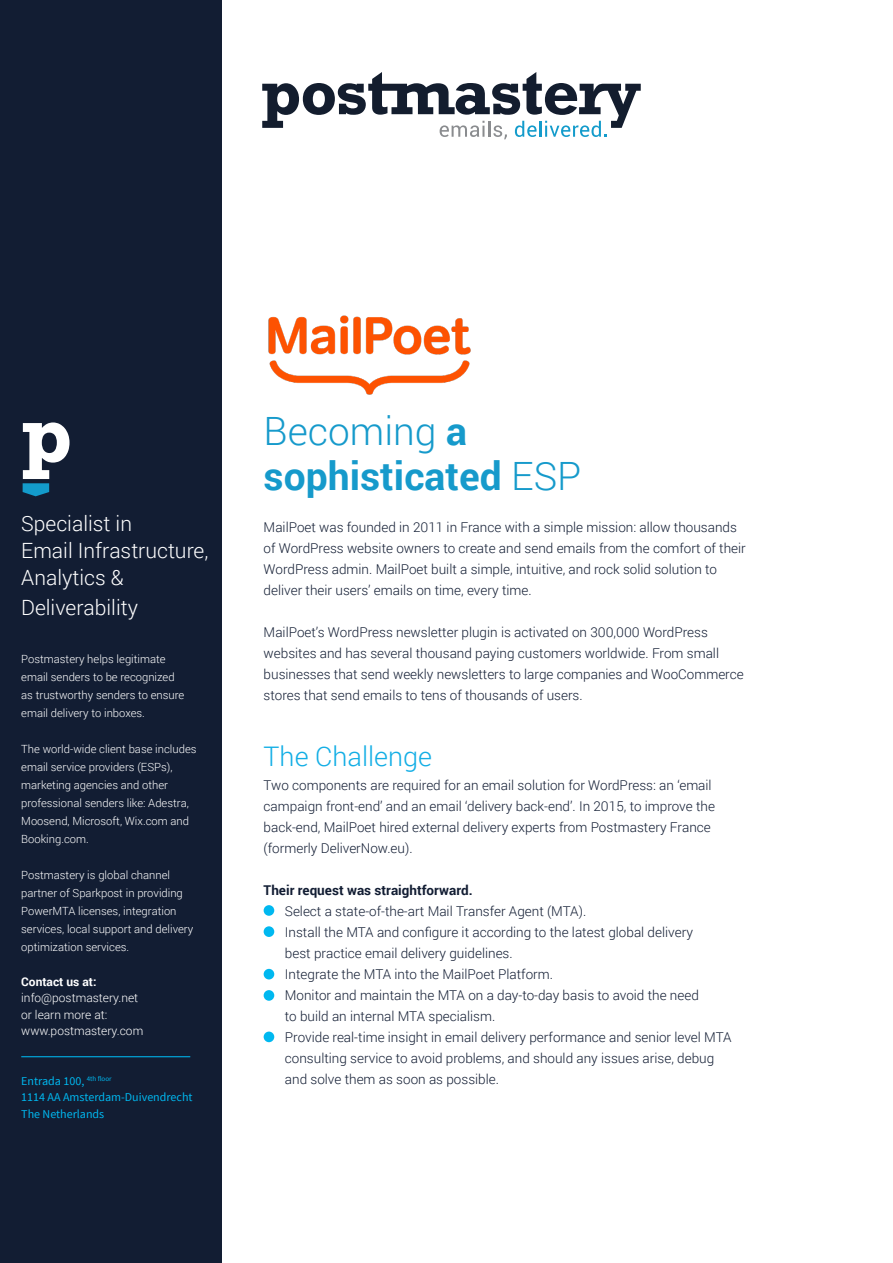
<style>
.page{position:relative;width:893px;height:1263px;background:#fff}
.page>*{position:absolute;margin:0;border:0;box-sizing:border-box;transform-origin:0 0}
.t1{font:700 39px/45px "Roboto";color:#169acb}
.t2{font:300 27px "Roboto";color:#13aee5}
.t3{font:300 21px "Roboto";color:#fff}
.t4{font:300 13.5px/21px "Roboto";color:#121d33}
.t5{font:700 13.5px "Roboto";color:#121d33}
.t6{font:300 12px/16.5px "Roboto";color:#fff}
.t7{font:12px/16.5px "Source Sans Pro";color:#00b8f0}
.t8{font:300 11.25px/18px "Roboto";color:#fff}
.s1{font-weight:700}
.s2{font-weight:300}
</style>
<div class="page">
<svg style="left:262px;top:72px;width:379px;height:67px"></svg>
<div style="left:264px;top:905px;width:10px;height:11px;background:#00b8f0;border-radius:50%"></div>
<div style="left:264px;top:926px;width:10px;height:11px;background:#00b8f0;border-radius:50%"></div>
<div style="left:264px;top:969px;width:10px;height:10px;background:#00b8f0;border-radius:50%"></div>
<div style="left:264px;top:990px;width:10px;height:11px;background:#00b8f0;border-radius:50%"></div>
<div style="left:264px;top:1031px;width:10px;height:11px;background:#00b8f0;border-radius:50%"></div>
<img style="left:268px;top:315px;width:203px;height:80px">
<div style="left:0;top:0;width:221px;height:1263px;background:#121d33"></div>
<hr style="left:21px;top:1056px;width:169px;height:1px;background:#00b8f0">
<svg style="left:23px;top:422px;width:47px;height:74px"></svg>
<p class="t3" style="left:21px;top:509px;width:112px">Specialist in</p>
<p class="t3" style="left:21px;top:536px;width:189px">Email Infrastructure,</p>
<p class="t3" style="left:21px;top:563px;width:104px">Analytics &amp;</p>
<p class="t3" style="left:21px;top:593px;width:118px">Deliverability</p>
<p class="t8" style="left:21px;top:650px;width:165px">Postmastery helps legitimate email senders to be recognized as trustworthy senders to ensure email delivery to inboxes.</p>
<p class="t8" style="left:21px;top:740px;width:177px">The world-wide client base includes email service providers (ESPs), marketing agencies and other professional senders like: Adestra,<br>Moosend, Microsoft, Wix.com and<br>Booking.com.</p>
<p class="t8" style="left:21px;top:866px;width:174px">Postmastery is global channel partner of Sparkpost in providing<br>PowerMTA licenses, integration services, local support and delivery optimization services.</p>
<p class="t6" style="left:21px;top:973px;width:124px"><span class="s1">Contact us at: </span>info@postmastery.net or learn more at: www.postmastery.com</p>
<p class="t7" style="left:21px;top:1073px;width:92px">Entrada 100, <sup>4th</sup> <sup>floor</sup></p>
<p class="t7" style="left:21px;top:1089px;width:173px">1114 AA Amsterdam-Duivendrecht<br>The Netherlands</p>
<p class="t1" style="left:264px;top:407px;width:319px"><span class="s2">Becoming</span> a sophisticated <span class="s2">ESP</span></p>
<p class="t4" style="left:264px;top:516px;width:484px">MailPoet was founded in 2011 in France with a simple mission: allow thousands of WordPress website owners to create and send emails from the comfort of their</p>
<p class="t4" style="left:264px;top:558px;width:455px">WordPress admin. MailPoet built a simple, intuitive, and rock solid solution to deliver their users’ emails on time, every time.</p>
<p class="t4" style="left:264px;top:621px;width:482px">MailPoet’s WordPress newsletter plugin is activated on 300,000 WordPress websites and has several thousand paying customers worldwide. From small businesses that send weekly newsletters to large companies and WooCommerce stores that send emails to tens of thousands of users.</p>
<p class="t2" style="left:264px;top:738px;width:170px">The Challenge</p>
<p class="t4" style="left:264px;top:774px;width:453px">Two components are required for an email solution for WordPress: an ‘email campaign front-end’ and an email ‘delivery back-end’. In 2015, to improve the back-end, MailPoet hired external delivery experts from Postmastery France (formerly DeliverNow.eu).</p>
<p class="t5" style="left:264px;top:880px;width:210px">Their request was straightforward.</p>
<p class="t4" style="left:285px;top:900px;width:303px">Select a state-of-the-art Mail Transfer Agent (MTA).</p>
<p class="t4" style="left:285px;top:921px;width:410px">Install the MTA and configure it according to the latest global delivery best practice email delivery guidelines.</p>
<p class="t4" style="left:285px;top:963px;width:270px">Integrate the MTA into the MailPoet Platform.</p>
<p class="t4" style="left:285px;top:984px;width:415px">Monitor and maintain the MTA on a day-to-day basis to avoid the need to build an internal MTA specialism.</p>
<p class="t4" style="left:285px;top:1026px;width:448px">Provide real-time insight in email delivery performance and senior level MTA consulting service to avoid problems, and should any issues arise, debug and solve them as soon as possible.</p>
</div>
